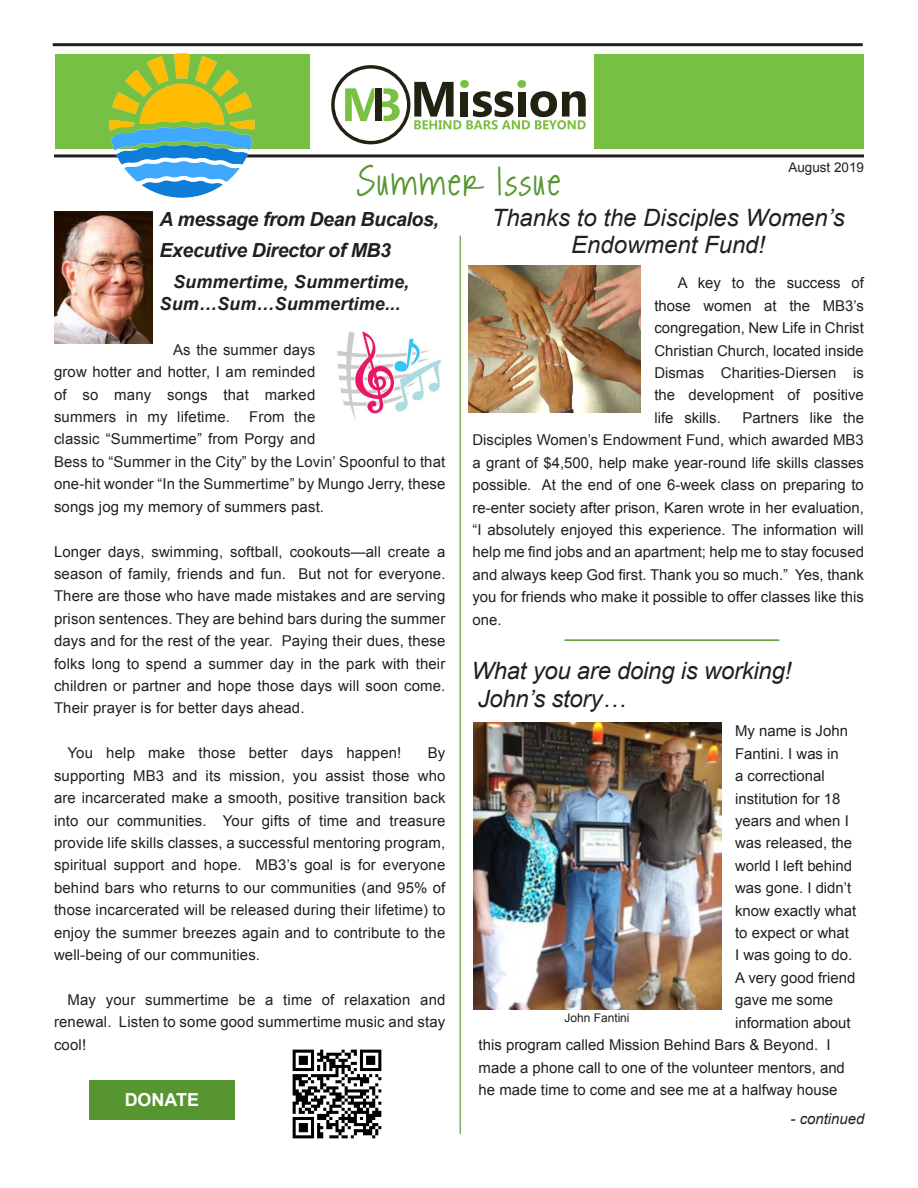
<style>
.page{position:relative;width:918px;height:1188px;background:#fff}
.page>*{position:absolute;margin:0;border:0;box-sizing:border-box;transform-origin:0 0}
.t1{font:35.85px "Rockford";letter-spacing:.03em;color:#579531}
.t2{font:italic 23.85px/26.8px "Arial";color:#231f20;text-align:center}
.t3{font:italic 700 19.5px/31.3px "Arial";letter-spacing:-.02em;color:#231f20}
.Paragraph_Style_1{font:italic 700 18px/22.4px "Arial";letter-spacing:.01em;color:#231f20}
.t4{font:700 18px "Arial";color:#fff}
.Paragraph_Style_1-2{font:15px/22.4px "Arial";color:#231f20;text-align:justify}
.t5{font:italic 15px "Arial";color:#231f20}
.t6{font:13.5px "Arial";color:#231f20}
.t7{font:12px "Arial";color:#231f20}
</style>
<div class="page">
<svg style="left:331px;top:65px;width:255px;height:79px"></svg>
<div style="left:55px;top:55px;width:254px;height:94px;background:#76c043"></div>
<div style="left:594px;top:54px;width:270px;height:94px;background:#76c043"></div>
<hr style="left:54px;top:154px;width:810px;height:3px;background:#231f20">
<hr style="left:53px;top:43px;width:810px;height:3px;background:#231f20">
<hr style="left:460px;top:236px;width:1px;height:898px;background:#579531">
<div style="left:89px;top:1080px;width:145px;height:39px;background:#579531"></div>
<img style="left:292px;top:1049px;width:90px;height:90px">
<img style="left:54px;top:212px;width:99px;height:131px">
<img style="left:337px;top:331px;width:104px;height:89px">
<img style="left:92px;top:43px;width:179px;height:172px">
<img style="left:469px;top:265px;width:172px;height:147px">
<hr style="left:565px;top:639px;width:214px;height:2px;background:#579531">
<img style="left:474px;top:723px;width:248px;height:287px">
<p class="t1" style="left:357px;top:162px;width:206px">Summer Issue</p>
<p class="t6" style="left:788px;top:158px;width:77px">August 2019</p>
<p class="t3" style="left:160px;top:204px;width:281px">A message from Dean Bucalos,<br>Executive Director of MB3</p>
<p class="Paragraph_Style_1" style="left:160px;top:271px;width:251px;text-indent:14px">Summertime, Summertime,<br>Sum…Sum…Summertime...</p>
<p class="Paragraph_Style_1-2" style="left:54px;top:339px;width:263px;text-indent:119px">As the summer days grow hotter and hotter, I am reminded of so many songs that marked summers in my lifetime.</p>
<p class="Paragraph_Style_1-2" style="left:54px;top:406px;width:393px;text-align:left;text-indent:195px">From the<br>classic “Summertime” from Porgy and<br>Bess to “Summer in the City” by the Lovin’ Spoonful to that one-hit wonder “In the Summertime” by Mungo Jerry, these songs jog my memory of summers past.</p>
<p class="Paragraph_Style_1-2" style="left:54px;top:540px;width:393px">Longer days, swimming, softball, cookouts—all create a season of family, friends and fun. But not for everyone.<br>There are those who have made mistakes and are serving prison sentences. They are behind bars during the summer days and for the rest of the year. Paying their dues, these folks long to spend a summer day in the park with their children or partner and hope those days will soon come.<br>Their prayer is for better days ahead.</p>
<p class="Paragraph_Style_1-2" style="left:68px;top:742px;width:335px">You help make those better days happen!</p>
<p class="Paragraph_Style_1-2" style="left:54px;top:742px;width:393px;text-indent:374px">By supporting MB3 and its mission, you assist those who are incarcerated make a smooth, positive transition back into our communities. Your gifts of time and treasure provide life skills classes, a successful mentoring program, spiritual support and hope. MB3’s goal is for everyone behind bars who returns to our communities (and 95% of those incarcerated will be released during their lifetime) to enjoy the summer breezes again and to contribute to the well-being of our communities.</p>
<p class="Paragraph_Style_1-2" style="left:54px;top:989px;width:393px;text-indent:14px">May your summertime be a time of relaxation and renewal. Listen to some good summertime music and stay cool!</p>
<p class="t4" style="left:125px;top:1088px;width:76px">DONATE</p>
<p class="t2" style="left:492px;top:204px;width:355px">Thanks to the Disciples Women’s<br>Endowment Fund!</p>
<p class="Paragraph_Style_1-2" style="left:654px;top:272px;width:211px;text-indent:23px">A key to the success of those women at the MB3’s congregation, New Life in Christ Christian Church, located inside Dismas Charities-Diersen is the development of positive life skills.</p>
<p class="Paragraph_Style_1-2" style="left:472px;top:407px;width:393px;text-indent:270px">Partners like the Disciples Women’s Endowment Fund, which awarded MB3 a grant of $4,500, help make year-round life skills classes possible. At the end of one 6-week class on preparing to re-enter society after prison, Karen wrote in her evaluation, “I absolutely enjoyed this experience. The information will help me find jobs and an apartment; help me to stay focused and always keep God first. Thank you so much.” Yes, thank you for friends who make it possible to offer classes like this one.</p>
<p class="t2" style="left:471px;top:656px;width:321px;line-height:28.7px;text-align:left">What you are doing is working!<br>John’s story…</p>
<p class="Paragraph_Style_1-2" style="left:735px;top:720px;width:114px">My name is John</p>
<p class="Paragraph_Style_1-2" style="left:735px;top:742px;width:105px">Fantini. I was in</p>
<p class="Paragraph_Style_1-2" style="left:735px;top:765px;width:91px">a correctional</p>
<p class="Paragraph_Style_1-2" style="left:735px;top:787px;width:107px">institution for 18</p>
<p class="Paragraph_Style_1-2" style="left:735px;top:810px;width:115px">years and when I</p>
<p class="Paragraph_Style_1-2" style="left:735px;top:832px;width:119px">was released, the</p>
<p class="Paragraph_Style_1-2" style="left:735px;top:855px;width:119px">world I left behind</p>
<p class="Paragraph_Style_1-2" style="left:735px;top:877px;width:118px">was gone. I didn’t</p>
<p class="Paragraph_Style_1-2" style="left:735px;top:899px;width:123px">know exactly what</p>
<p class="Paragraph_Style_1-2" style="left:735px;top:922px;width:115px">to expect or what</p>
<p class="Paragraph_Style_1-2" style="left:735px;top:944px;width:119px">I was going to do.</p>
<p class="Paragraph_Style_1-2" style="left:735px;top:967px;width:122px">A very good friend</p>
<p class="Paragraph_Style_1-2" style="left:735px;top:989px;width:100px">gave me some</p>
<p class="Paragraph_Style_1-2" style="left:735px;top:1011px;width:117px">information about</p>
<p class="Paragraph_Style_1-2" style="left:479px;top:1034px;width:354px">this program called Mission Behind Bars &amp; Beyond. I</p>
<p class="Paragraph_Style_1-2" style="left:479px;top:1056px;width:368px">made a phone call to one of the volunteer mentors, and</p>
<p class="Paragraph_Style_1-2" style="left:479px;top:1079px;width:360px">he made time to come and see me at a halfway house</p>
<p class="t5" style="left:791px;top:1109px;width:75px">- continued</p>
<p class="t7" style="left:565px;top:1010px;width:67px">John Fantini</p>
</div>
